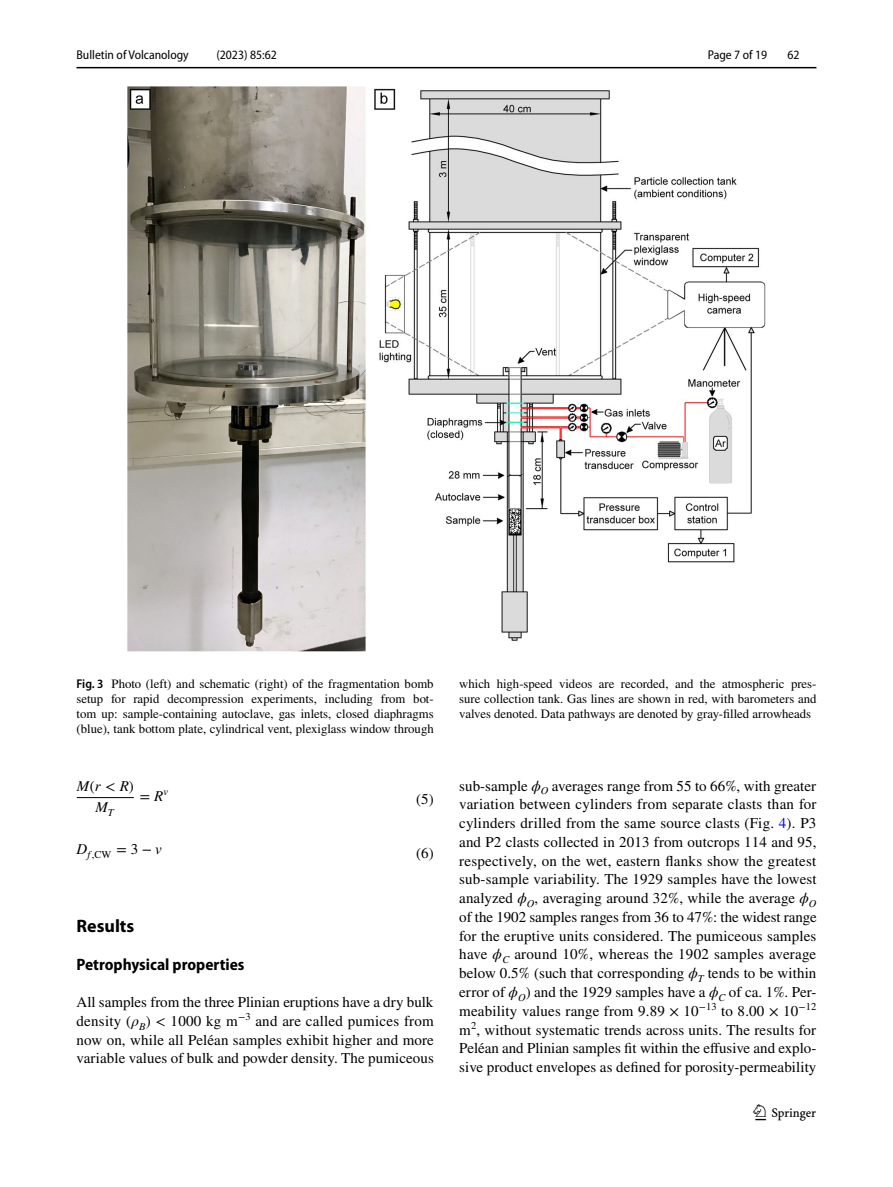
<style>
.page{position:relative;width:893px;height:1187px;background:#fff}
.page>*{position:absolute;margin:0;border:0;box-sizing:border-box;transform-origin:0 0}
.t1{font:22.5px "Springnew Regular 3";color:#000}
.t2{font:700 18px "Myriad Pro";color:#000}
.t3{font:700 semi-condensed 16.5px "Myriad Pro";color:#000}
.t4{font:15px/18.8px "STIX";letter-spacing:.005em;color:#000;text-align:justify}
.t5{font:15px/20.5px "STIX General Italic 5";color:#000;text-align:center}
.t6{font:15px "STIX Math Regular 6";color:#000}
.t7{font:15px "STIX General Italic 6";color:#000}
.t8{font:12.75px/15px "STIX";color:#000;text-align:justify}
.t9{font:semi-condensed 12.75px "Myriad Pro";color:#000}
.t10{font:10.5px "STIX General Regular 3";color:#000}
.s1{font-family:"Myriad Pro";font-weight:600;font-stretch:semi-condensed}
.s2{font-family:"STIX Math Regular 6"}
.s3{font-family:"STIX Math Italic 5"}
.s4{font-family:"STIX General Italic 5"}
.s5{font-family:"STIX General Italic 6"}
.s6{font-style:italic}
.s7{color:#00f}
</style>
<div class="page">
<hr style="left:77px;top:67px;width:739px;height:1px;background:#000">
<hr style="left:77px;top:797px;width:57px;height:1px;background:#000">
<img style="left:128px;top:87px;width:637px;height:565px">
<p class="t9" style="left:77px;top:48px;width:114px">Bulletin of Volcanology</p>
<p class="t9" style="left:216px;top:48px;width:62px">(2023) 85:62</p>
<p class="t9" style="left:708px;top:48px;width:61px">Page 7 of 19</p>
<p class="t9" style="left:787px;top:48px;width:14px">62</p>
<p class="t8" style="left:77px;top:677px;width:359px"><span class="s1">Fig. 3</span> Photo (left) and schematic (right) of the fragmentation bomb setup for rapid decompression experiments, including from bot&shy;tom up: sample-containing autoclave, gas inlets, closed diaphragms (blue), tank bottom plate, cylindrical vent, plexiglass window through</p>
<p class="t8" style="left:459px;top:677px;width:359px">which high-speed videos are recorded, and the atmospheric pres&shy;sure collection tank. Gas lines are shown in red, with barometers and valves denoted. Data pathways are denoted by gray-filled arrowheads</p>
<p class="t5" style="left:77px;top:777px;width:59px">M<span class="s2">(</span>r <span class="s3">&lt;</span> R<span class="s2">)<br></span>M<sub>T</sub></p>
<p class="t6" style="left:140px;top:791px;width:30px">= <span class="s4">R</span><sup>v</sup></p>
<p class="t10" style="left:77px;top:850px;width:77px"><sup>D</sup><span class="s5">f</span>,CW <sup>=</sup> <sup>3</sup><sup>−</sup></p>
<p class="t4" style="left:416px;top:844px;width:19px">(6)</p>
<p class="t4" style="left:416px;top:790px;width:19px">(5)</p>
<p class="t7" style="left:155px;top:843px;width:8px">v</p>
<p class="t2" style="left:77px;top:914px;width:59px">Results</p>
<p class="t3" style="left:77px;top:954px;width:169px">Petrophysical properties</p>
<p class="t4" style="left:77px;top:993px;width:359px">All samples from the three Plinian eruptions have a dry bulk density (<span class="s6">ρ</span><sub>B</sub>) &lt; 1000 kg m<sup>−3</sup> and are called pumices from now on, while all Peléan samples exhibit higher and more variable values of bulk and powder density. The pumiceous</p>
<p class="t4" style="left:459px;top:777px;width:359px">sub-sample <span class="s6">ϕ</span><sub>O</sub> averages range from 55 to 66%, with greater variation between cylinders from separate clasts than for cylinders drilled from the same source clasts (Fig. <span class="s7">4</span>). P3 and P2 clasts collected in 2013 from outcrops 114 and 95, respectively, on the wet, eastern flanks show the greatest sub-sample variability. The 1929 samples have the lowest analyzed <span class="s6">ϕ</span><sub>O</sub>, averaging around 32%, while the average <span class="s6">ϕ</span><sub>O </sub>of the 1902 samples ranges from 36 to 47%: the widest range for the eruptive units considered. The pumiceous samples have <span class="s6">ϕ</span><sub>C</sub> around 10%, whereas the 1902 samples average below 0.5% (such that corresponding <span class="s6">ϕ</span><sub>T</sub> tends to be within error of <span class="s6">ϕ</span><sub>O</sub>) and the 1929 samples have a <span class="s6">ϕ</span><sub>C</sub> of ca. 1%. Per&shy;meability values range from 9.89 × 10<sup>−13</sup> to 8.00 × 10<sup>−12 </sup>m<sup>2</sup>, without systematic trends across units. The results for Peléan and Plinian samples fit within the effusive and explo&shy;sive product envelopes as defined for porosity-permeability</p>
<h1 class="t1" style="left:755px;top:1104px;width:62px">1 3</h1>
</div>
